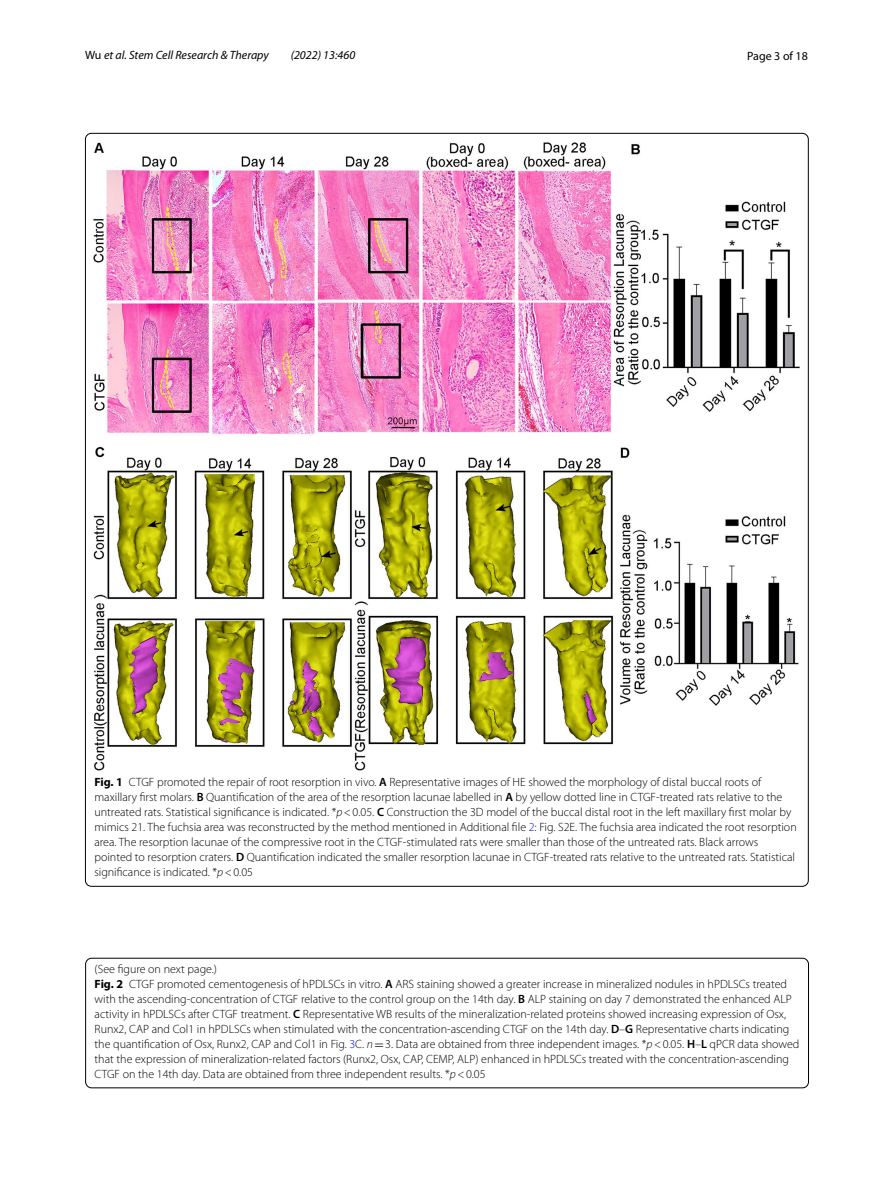
<style>
.page{position:relative;width:893px;height:1187px;background:#fff}
.page>*{position:absolute;margin:0;border:0;box-sizing:border-box;transform-origin:0 0}
.t1{font:300 12px/15px "Myriad Pro";color:#000}
.t2{font:italic 12px "Myriad Pro";color:#000}
.t3{font:12px "Myriad Pro";color:#000}
.s1{font-style:normal}
.s2{font-weight:700}
.s3{font-weight:600}
.s4{font-style:italic}
.s5{color:#00f}
.s6{font-family:"MTSY";font-weight:400}
</style>
<div class="page">
<img style="left:94px;top:142px;width:706px;height:628px">
<div style="left:85px;top:957px;width:724px;height:130px;border:1px solid #000;border-radius:6px"></div>
<p class="t2" style="left:85px;top:48px;width:185px"><span class="s1">Wu</span> et al. Stem Cell Research &amp; Therapy</p>
<p class="t2" style="left:291px;top:48px;width:66px">(2022) 13:460</p>
<p class="t3" style="left:747px;top:48px;width:62px">Page 3 of 18</p>
<p class="t1" style="left:94px;top:774px;width:704px"><span class="s2">Fig. 1</span> CTGF promoted the repair of root resorption in vivo. <span class="s3">A</span> Representative images of HE showed the morphology of distal buccal roots of maxillary first molars. <span class="s3">B</span> Quantification of the area of the resorption lacunae labelled in <span class="s3">A</span> by yellow dotted line in CTGF-treated rats relative to the untreated rats. Statistical significance is indicated. *<span class="s4">p</span>&lt;0.05. <span class="s3">C</span> Construction the 3D model of the buccal distal root in the left maxillary first molar by mimics 21. The fuchsia area was reconstructed by the method mentioned in Additional file <span class="s5">2</span>: Fig. S2E. The fuchsia area indicated the root resorption area. The resorption lacunae of the compressive root in the CTGF-stimulated rats were smaller than those of the untreated rats. Black arrows pointed to resorption craters. <span class="s3">D</span> Quantification indicated the smaller resorption lacunae in CTGF-treated rats relative to the untreated rats. Statistical significance is indicated. *<span class="s4">p</span>&lt;0.05</p>
<p class="t1" style="left:95px;top:961px;width:706px">(See figure on next page.)<br><span class="s2">Fig. 2</span> CTGF promoted cementogenesis of hPDLSCs in vitro. <span class="s3">A</span> ARS staining showed a greater increase in mineralized nodules in hPDLSCs treated with the ascending-concentration of CTGF relative to the control group on the 14th day. <span class="s3">B</span> ALP staining on day 7 demonstrated the enhanced ALP activity in hPDLSCs after CTGF treatment. <span class="s3">C</span> Representative WB results of the mineralization-related proteins showed increasing expression of Osx, Runx2, CAP and Col1 in hPDLSCs when stimulated with the concentration-ascending CTGF on the 14th day. <span class="s3">D</span>–<span class="s3">G</span> Representative charts indicating the quantification of Osx, Runx2, CAP and Col1 in Fig. <span class="s5">3</span>C. <span class="s4">n</span><span class="s6">=</span>3. Data are obtained from three independent images. *<span class="s4">p</span>&lt;0.05. <span class="s3">H</span>–<span class="s3">L</span> qPCR data showed that the expression of mineralization-related factors (Runx2, Osx, CAP, CEMP, ALP) enhanced in hPDLSCs treated with the concentration-ascending CTGF on the 14th day. Data are obtained from three independent results. *<span class="s4">p</span>&lt;0.05</p>
</div>
